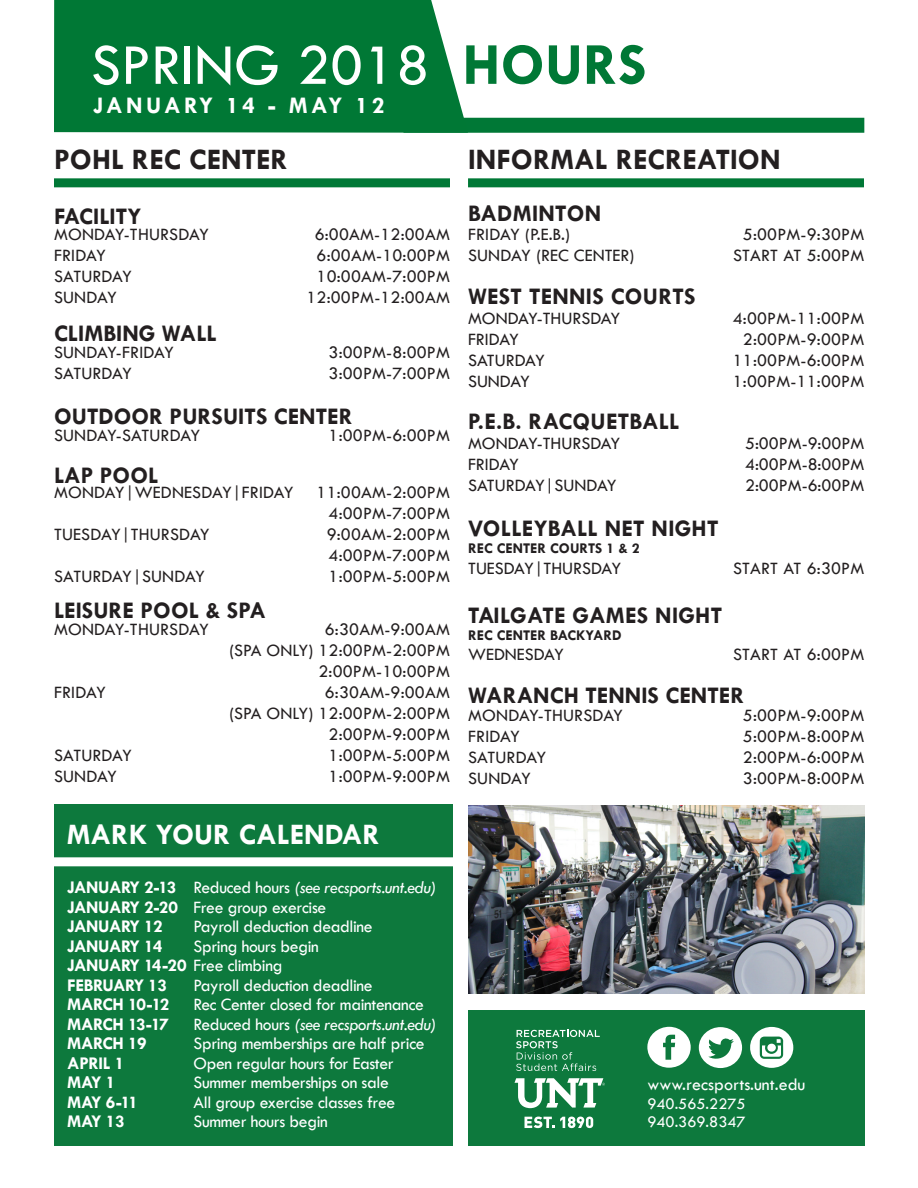
<style>
.page{position:relative;width:918px;height:1188px;background:#fff}
.page>*{position:absolute;margin:0;border:0;box-sizing:border-box;transform-origin:0 0}
.Section_Headers{font:60px "Tw Cen";color:#fff}
.White_Subheads{font:700 30px "Tw Cen";color:#231f20}
.White_Subheads-2{font:700 30px "Tw Cen";color:#fff}
.White_Subheads-3{font:700 24px "Tw Cen";color:#231f20}
.t1{font:700 24px "Tw Cen";letter-spacing:.02em;color:#fff}
.t2{font:700 24px "Tw Cen";letter-spacing:.14em;color:#fff}
.t3{font:18px "Tw Cen";letter-spacing:.01em;color:#231f20}
.Program_Names{font:18px "Tw Cen";letter-spacing:-.02em;color:#fff}
.t4{font:700 18px "Tw Cen";letter-spacing:-.02em;color:#fff}
.t5{font:italic 18px "Tw Cen";letter-spacing:-.02em;color:#fff}
.t6{font:700 18px "Tw Cen";letter-spacing:-.04em;color:#fff}
.Program_Names-2{font:18px "Tw Cen";color:#fff}
.t7{font:700 18px "Tw Cen";letter-spacing:-.045em;color:#fff}
.Program_Names-3{font:16.5px "Tw Cen";color:#fff}
.t8{font:700 15px "Tw Cen";color:#231f20}
.s1{font-weight:700;color:#007835}
.s2{font-style:normal}
.s3{font-weight:400}
</style>
<div class="page">
<div style="left:55px;top:805px;width:398px;height:341px;background:#0d793d"></div>
<div style="left:54px;top:178px;width:396px;height:9px;background:#007836"></div>
<div style="left:468px;top:178px;width:396px;height:9px;background:#007836"></div>
<div style="left:404px;top:118px;width:460px;height:15px;background:#007836"></div>
<div style="left:34px;top:857px;width:420px;height:9px;background:#fff"></div>
<div style="left:468px;top:1010px;width:396px;height:136px;background:#0d793d"></div>
<div style="left:54px;top:0;width:414px;height:133px;background:#007835"></div>
<svg style="left:516px;top:1030px;width:84px;height:41px"></svg>
<svg style="left:525px;top:1117px;width:68px;height:11px"></svg>
<svg style="left:515px;top:1078px;width:90px;height:30px"></svg>
<svg style="left:647px;top:1027px;width:44px;height:41px"></svg>
<svg style="left:699px;top:1027px;width:43px;height:41px"></svg>
<svg style="left:750px;top:1027px;width:43px;height:41px"></svg>
<img style="left:468px;top:805px;width:396px;height:188px">
<p class="Section_Headers" style="left:91px;top:29px;width:557px">SPRING 2018 <span class="s1">HOURS</span></p>
<p class="t2" style="left:93px;top:91px;width:293px">JANUARY 14 - MAY 12</p>
<p class="t1" style="left:46px;top:95px;width:237px">JANUARY 14 - MAY 12</p>
<p class="White_Subheads" style="left:54px;top:141px;width:236px">POHL REC CENTER</p>
<p class="White_Subheads" style="left:468px;top:141px;width:314px">INFORMAL RECREATION</p>
<p class="White_Subheads-3" style="left:54px;top:202px;width:89px">FACILITY</p>
<p class="t3" style="left:54px;top:223px;width:157px">MONDAY-THURSDAY</p>
<p class="t3" style="left:54px;top:244px;width:53px">FRIDAY</p>
<p class="t3" style="left:54px;top:265px;width:80px">SATURDAY</p>
<p class="t3" style="left:54px;top:286px;width:64px">SUNDAY</p>
<p class="White_Subheads-3" style="left:54px;top:319px;width:164px">CLIMBING WALL</p>
<p class="t3" style="left:54px;top:342px;width:122px">SUNDAY-FRIDAY</p>
<p class="t3" style="left:54px;top:363px;width:80px">SATURDAY</p>
<p class="t3" style="left:315px;top:223px;width:137px">6:00AM-12:00AM</p>
<p class="t3" style="left:317px;top:244px;width:135px">6:00AM-10:00PM</p>
<p class="t3" style="left:317px;top:265px;width:135px">10:00AM-7:00PM</p>
<p class="t3" style="left:307px;top:286px;width:145px">12:00PM-12:00AM</p>
<p class="t3" style="left:329px;top:342px;width:123px">3:00PM-8:00PM</p>
<p class="t3" style="left:329px;top:363px;width:123px">3:00PM-7:00PM</p>
<p class="White_Subheads-3" style="left:54px;top:402px;width:300px">OUTDOOR PURSUITS CENTER</p>
<p class="t3" style="left:54px;top:424px;width:148px">SUNDAY-SATURDAY</p>
<p class="White_Subheads-3" style="left:54px;top:461px;width:106px">LAP POOL</p>
<p class="t3" style="left:54px;top:481px;width:241px">MONDAY|WEDNESDAY|FRIDAY</p>
<p class="t3" style="left:54px;top:523px;width:157px">TUESDAY|THURSDAY</p>
<p class="t3" style="left:54px;top:565px;width:153px">SATURDAY|SUNDAY</p>
<p class="White_Subheads-3" style="left:54px;top:596px;width:213px">LEISURE POOL &amp; SPA</p>
<p class="t3" style="left:329px;top:424px;width:123px">1:00PM-6:00PM</p>
<p class="t3" style="left:317px;top:481px;width:135px">11:00AM-2:00PM</p>
<p class="t3" style="left:329px;top:502px;width:123px">4:00PM-7:00PM</p>
<p class="t3" style="left:327px;top:523px;width:125px">9:00AM-2:00PM</p>
<p class="t3" style="left:329px;top:544px;width:123px">4:00PM-7:00PM</p>
<p class="t3" style="left:329px;top:565px;width:123px">1:00PM-5:00PM</p>
<p class="t3" style="left:54px;top:618px;width:157px">MONDAY-THURSDAY</p>
<p class="t3" style="left:54px;top:681px;width:53px">FRIDAY</p>
<p class="t3" style="left:54px;top:744px;width:80px">SATURDAY</p>
<p class="t3" style="left:54px;top:765px;width:64px">SUNDAY</p>
<p class="t3" style="left:325px;top:618px;width:127px">6:30AM-9:00AM</p>
<p class="t3" style="left:229px;top:639px;width:222px">(SPA ONLY) 12:00PM-2:00PM</p>
<p class="t3" style="left:318px;top:660px;width:133px">2:00PM-10:00PM</p>
<p class="t3" style="left:325px;top:681px;width:127px">6:30AM-9:00AM</p>
<p class="t3" style="left:229px;top:702px;width:222px">(SPA ONLY) 12:00PM-2:00PM</p>
<p class="t3" style="left:329px;top:723px;width:123px">2:00PM-9:00PM</p>
<p class="t3" style="left:329px;top:744px;width:123px">1:00PM-5:00PM</p>
<p class="t3" style="left:329px;top:765px;width:123px">1:00PM-9:00PM</p>
<p class="White_Subheads-2" style="left:67px;top:817px;width:314px">MARK YOUR CALENDAR</p>
<p class="t5" style="left:194px;top:877px;width:245px"><span class="s2">Reduced hours</span> (see recsports.unt.edu)</p>
<p class="Program_Names" style="left:194px;top:896px;width:134px">Free group exercise</p>
<p class="Program_Names" style="left:194px;top:916px;width:181px">Payroll deduction deadline</p>
<p class="Program_Names" style="left:194px;top:935px;width:127px">Spring hours begin</p>
<p class="Program_Names" style="left:194px;top:974px;width:181px">Payroll deduction deadline</p>
<p class="Program_Names" style="left:194px;top:994px;width:232px">Rec Center closed for maintenance</p>
<p class="t5" style="left:194px;top:1013px;width:245px"><span class="s2">Reduced hours</span> (see recsports.unt.edu)</p>
<p class="Program_Names" style="left:194px;top:1033px;width:233px">Spring memberships are half price</p>
<p class="Program_Names" style="left:194px;top:1052px;width:202px">Open regular hours for Easter</p>
<p class="Program_Names" style="left:194px;top:1072px;width:197px">Summer memberships on sale</p>
<p class="Program_Names" style="left:194px;top:1091px;width:203px">All group exercise classes free</p>
<p class="Program_Names" style="left:194px;top:1111px;width:136px">Summer hours begin</p>
<p class="t6" style="left:67px;top:877px;width:111px">JANUARY 2-13</p>
<p class="t4" style="left:67px;top:896px;width:112px">JANUARY 2-20</p>
<p class="t4" style="left:67px;top:916px;width:97px">JANUARY 12</p>
<p class="t4" style="left:67px;top:935px;width:97px">JANUARY 14</p>
<p class="t4" style="left:67px;top:955px;width:217px">JANUARY 14-20 <span class="s3">Free climbing</span></p>
<p class="t4" style="left:67px;top:974px;width:101px">FEBRUARY 13</p>
<p class="t6" style="left:67px;top:994px;width:104px">MARCH 10-12</p>
<p class="t7" style="left:67px;top:1013px;width:103px">MARCH 13-17</p>
<p class="t4" style="left:67px;top:1033px;width:81px">MARCH 19</p>
<p class="t4" style="left:67px;top:1052px;width:58px">APRIL 1</p>
<p class="t4" style="left:67px;top:1072px;width:50px">MAY 1</p>
<p class="t4" style="left:67px;top:1091px;width:72px">MAY 6-11</p>
<p class="t4" style="left:67px;top:1111px;width:59px">MAY 13</p>
<p class="White_Subheads-3" style="left:468px;top:199px;width:135px">BADMINTON</p>
<p class="t3" style="left:468px;top:223px;width:103px">FRIDAY (P.E.B.)</p>
<p class="t3" style="left:468px;top:244px;width:168px">SUNDAY (REC CENTER)</p>
<p class="White_Subheads-3" style="left:468px;top:282px;width:229px">WEST TENNIS COURTS</p>
<p class="t3" style="left:468px;top:307px;width:154px">MONDAY-THURSDAY</p>
<p class="t3" style="left:468px;top:328px;width:53px">FRIDAY</p>
<p class="t3" style="left:468px;top:349px;width:78px">SATURDAY</p>
<p class="t3" style="left:468px;top:370px;width:64px">SUNDAY</p>
<p class="White_Subheads-3" style="left:468px;top:407px;width:213px">P.E.B. RACQUETBALL</p>
<p class="t3" style="left:468px;top:432px;width:154px">MONDAY-THURSDAY</p>
<p class="t3" style="left:468px;top:453px;width:53px">FRIDAY</p>
<p class="t3" style="left:468px;top:474px;width:150px">SATURDAY|SUNDAY</p>
<p class="White_Subheads-3" style="left:468px;top:514px;width:252px">VOLLEYBALL NET NIGHT</p>
<p class="t8" style="left:468px;top:539px;width:173px">REC CENTER COURTS 1 &amp; 2</p>
<p class="t3" style="left:468px;top:558px;width:155px">TUESDAY|THURSDAY</p>
<p class="t3" style="left:743px;top:223px;width:123px">5:00PM-9:30PM</p>
<p class="t3" style="left:733px;top:244px;width:133px">START AT 5:00PM</p>
<p class="t3" style="left:733px;top:307px;width:133px">4:00PM-11:00PM</p>
<p class="t3" style="left:743px;top:328px;width:123px">2:00PM-9:00PM</p>
<p class="t3" style="left:733px;top:349px;width:133px">11:00PM-6:00PM</p>
<p class="t3" style="left:733px;top:370px;width:133px">1:00PM-11:00PM</p>
<p class="t3" style="left:745px;top:432px;width:121px">5:00PM-9:00PM</p>
<p class="t3" style="left:745px;top:453px;width:121px">4:00PM-8:00PM</p>
<p class="t3" style="left:745px;top:474px;width:121px">2:00PM-6:00PM</p>
<p class="t3" style="left:733px;top:558px;width:133px">START AT 6:30PM</p>
<p class="White_Subheads-3" style="left:468px;top:601px;width:255px">TAILGATE GAMES NIGHT</p>
<p class="t8" style="left:468px;top:627px;width:155px">REC CENTER BACKYARD</p>
<p class="t3" style="left:468px;top:644px;width:97px">WEDNESDAY</p>
<p class="t3" style="left:733px;top:644px;width:133px">START AT 6:00PM</p>
<p class="White_Subheads-3" style="left:468px;top:681px;width:278px">WARANCH TENNIS CENTER</p>
<p class="t3" style="left:468px;top:705px;width:157px">MONDAY-THURSDAY</p>
<p class="t3" style="left:468px;top:726px;width:53px">FRIDAY</p>
<p class="t3" style="left:468px;top:747px;width:80px">SATURDAY</p>
<p class="t3" style="left:468px;top:768px;width:64px">SUNDAY</p>
<p class="t3" style="left:743px;top:705px;width:123px">5:00PM-9:00PM</p>
<p class="t3" style="left:743px;top:726px;width:123px">5:00PM-8:00PM</p>
<p class="t3" style="left:743px;top:747px;width:123px">2:00PM-6:00PM</p>
<p class="t3" style="left:743px;top:768px;width:123px">3:00PM-8:00PM</p>
<p class="Program_Names-2" style="left:647px;top:1073px;width:160px">www.recsports.unt.edu</p>
<p class="Program_Names-3" style="left:647px;top:1094px;width:100px">940.565.2275</p>
<p class="Program_Names-3" style="left:647px;top:1112px;width:100px">940.369.8347</p>
</div>
